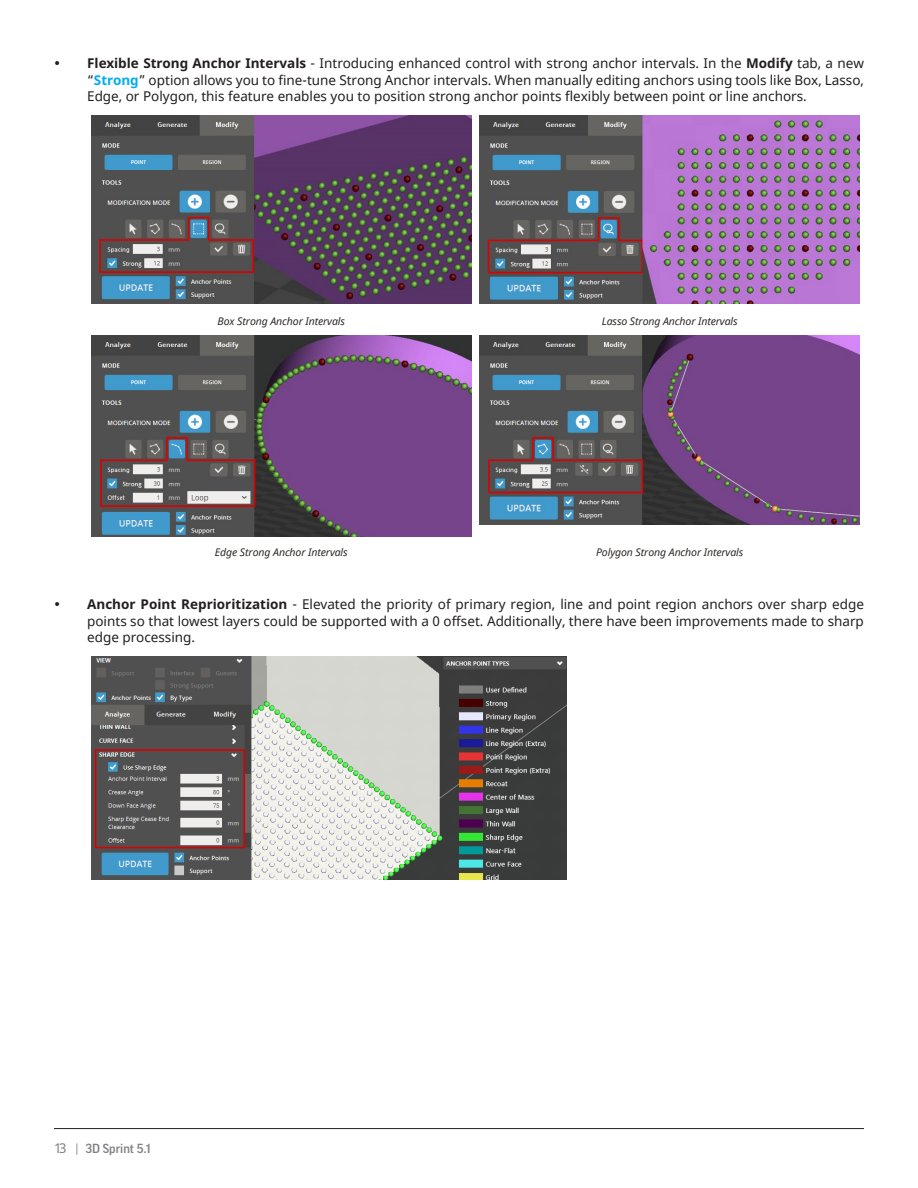
<style>
.page{position:relative;width:918px;height:1188px;background:#fff}
.page>*{position:absolute;margin:0;border:0;box-sizing:border-box;transform-origin:0 0}
.t1{font:13.5px/16.5px "Noto Sans";color:#231f20;text-align:justify}
.t2{font:13.5px "Noto Sans";color:#808285}
.t3{font:500 12.75px "Good Pro";color:#808285}
.Image_Caption{font:italic 10.5px "Noto Sans";letter-spacing:-.01em;color:#2b2825}
.s1{font-weight:700}
.s2{font-weight:700;color:#00aeef}
</style>
<div class="page">
<hr style="left:54px;top:1128px;width:810px;height:1px;background:#231f20">
<svg style="left:77px;top:1143px;width:1px;height:12px"></svg>
<img style="left:91px;top:116px;width:380px;height:188px">
<img style="left:480px;top:116px;width:380px;height:188px">
<img style="left:91px;top:335px;width:380px;height:201px">
<img style="left:480px;top:335px;width:380px;height:189px">
<img style="left:91px;top:656px;width:475px;height:223px">
<p class="t1" style="left:87px;top:56px;width:778px"><span class="s1">Flexible Strong Anchor Intervals</span> - Introducing enhanced control with strong anchor intervals. In the <span class="s1">Modify</span> tab, a new “<span class="s2">Strong</span>” option allows you to fine-tune Strong Anchor intervals. When manually editing anchors using tools like Box, Lasso, Edge, or Polygon, this feature enables you to position strong anchor points flexibly between point or line anchors.</p>
<p class="Image_Caption" style="left:218px;top:314px;width:129px">Box Strong Anchor Intervals</p>
<p class="Image_Caption" style="left:602px;top:314px;width:137px">Lasso Strong Anchor Intervals</p>
<p class="Image_Caption" style="left:215px;top:545px;width:134px">Edge Strong Anchor Intervals</p>
<p class="Image_Caption" style="left:596px;top:545px;width:149px">Polygon Strong Anchor Intervals</p>
<p class="t1" style="left:87px;top:597px;width:778px"><span class="s1">Anchor Point Reprioritization</span> - Elevated the priority of primary region, line and point region anchors over sharp edge points so that lowest layers could be supported with a 0 offset. Additionally, there have been improvements made to sharp edge processing.</p>
<p class="t2" style="left:54px;top:1139px;width:14px">13</p>
<p class="t3" style="left:86px;top:1142px;width:67px">3D Sprint 5.1</p>
</div>
